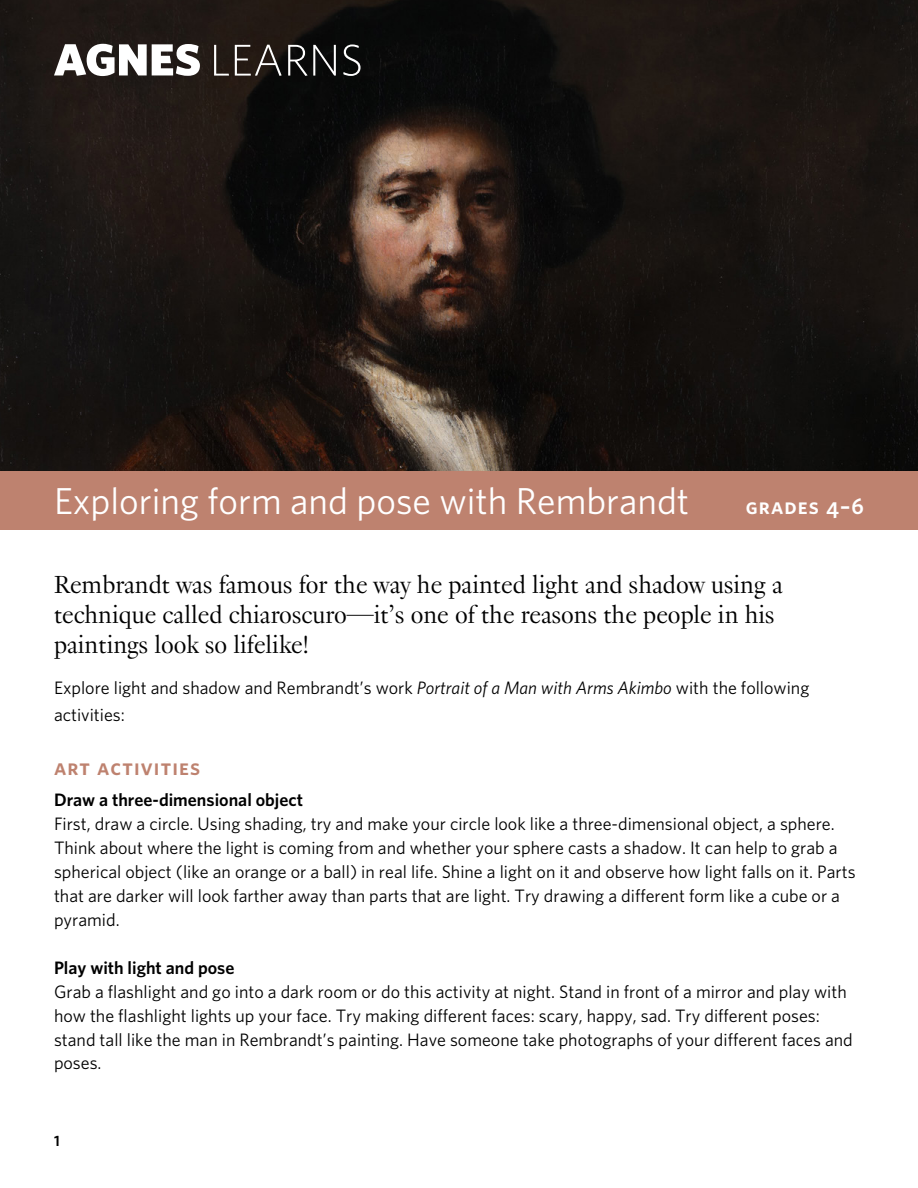
<style>
.page{position:relative;width:918px;height:1188px;background:#fff}
.page>*{position:absolute;margin:0;border:0;box-sizing:border-box;transform-origin:0 0}
.t1{font:37.5px "Whitney HTF";color:#fff}
.t2{font:300 27px/30px "Genath";color:#000}
.t3{font:22.5px "Whitney HTF Semi Bold SC";letter-spacing:.05em;color:#be826f}
.t4{font:22.5px "Whitney HTF Semi Bold SC";letter-spacing:.05em;color:#fff}
.t5{font:18px/24px "Whitney HTF";color:#000}
.t6{font:600 18px "Whitney HTF";color:#000}
.t7{font:600 15px "Whitney HTF";color:#000}
.s1{font-style:italic}
</style>
<div class="page">
<img style="left:0;top:0;width:918px;height:471px">
<div style="left:0;top:471px;width:918px;height:58px;background:#be826f"></div>
<svg style="left:214px;top:45px;width:147px;height:31px"></svg>
<svg style="left:54px;top:44px;width:146px;height:32px"></svg>
<h1 class="t1" style="left:54px;top:479px;width:637px">Exploring form and pose with Rembrandt</h1>
<p class="t4" style="left:746px;top:493px;width:120px">grades 4–6</p>
<h2 class="t2" style="left:54px;top:568px;width:730px">Rembrandt was famous for the way he painted light and shadow using a technique called chiaroscuro—it’s one of the reasons the people in his paintings look so lifelike!</h2>
<p class="t5" style="left:54px;top:674px;width:757px;line-height:27px">Explore light and shadow and Rembrandt’s work <span class="s1">Portrait of a Man with Arms Akimbo</span> with the following activities:</p>
<p class="t3" style="left:54px;top:753px;width:148px">art activities</p>
<p class="t6" style="left:54px;top:788px;width:251px">Draw a three-dimensional object</p>
<p class="t5" style="left:54px;top:811px;width:803px">First, draw a circle. Using shading, try and make your circle look like a three-dimensional object, a sphere.<br>Think about where the light is coming from and whether your sphere casts a shadow. It can help to grab a spherical object (like an orange or a ball) in real life. Shine a light on it and observe how light falls on it. Parts that are darker will look farther away than parts that are light. Try drawing a different form like a cube or a pyramid.</p>
<p class="t6" style="left:54px;top:956px;width:182px">Play with light and pose</p>
<p class="t5" style="left:54px;top:979px;width:800px">Grab a flashlight and go into a dark room or do this activity at night. Stand in front of a mirror and play with how the flashlight lights up your face. Try making different faces: scary, happy, sad. Try different poses: stand tall like the man in Rembrandt’s painting. Have someone take photographs of your different faces and poses.</p>
<p class="t7" style="left:54px;top:1132px;width:7px">1</p>
</div>
